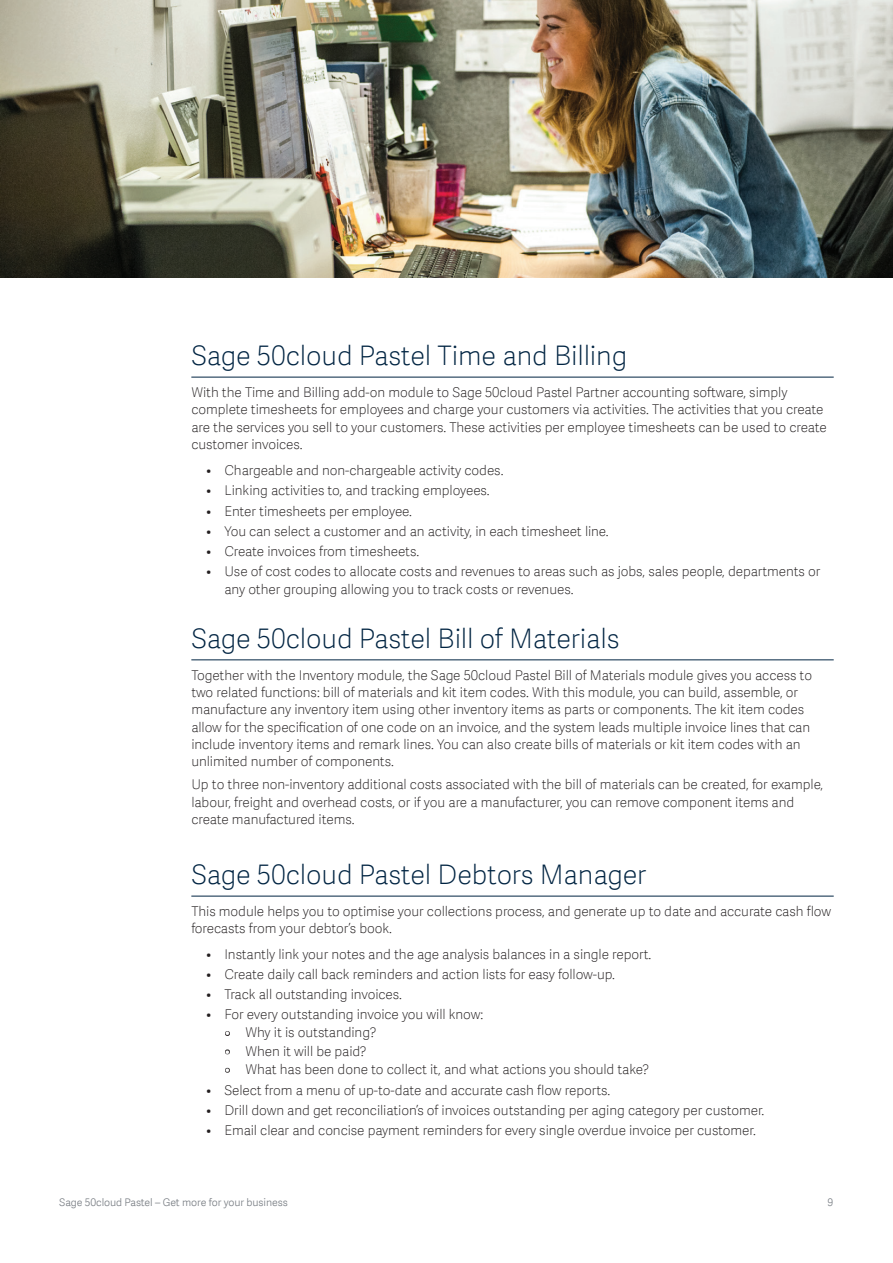
<style>
.page{position:relative;width:893px;height:1263px;background:#fff}
.page>*{position:absolute;margin:0;border:0;box-sizing:border-box;transform-origin:0 0}
.t1{font:27px "Adelle Sans SAGE Th";letter-spacing:-.005em;color:#002442}
.t2{font:13.5px/17.2px "Adelle Sans SAGE Th";letter-spacing:-.005em;color:#231f20}
.t3{font:10.5px "Adelle Sans SAGE Lt";letter-spacing:-.005em;color:#787d83}
.s1{color:#fff}
</style>
<div class="page">
<hr style="left:191px;top:377px;width:642px;height:1px;background:#002442">
<hr style="left:191px;top:660px;width:642px;height:1px;background:#002442">
<hr style="left:191px;top:896px;width:642px;height:1px;background:#002442">
<svg style="left:225px;top:1031px;width:5px;height:5px"></svg>
<svg style="left:225px;top:1049px;width:5px;height:6px"></svg>
<svg style="left:225px;top:1067px;width:5px;height:6px"></svg>
<img style="left:0;top:0;width:892px;height:278px">
<h1 class="t1" style="left:191px;top:336px;width:437px">Sage 50cloud Pastel Time and Billing</h1>
<p class="t2" style="left:191px;top:383px;width:637px">With the Time and Billing add-on module to Sage 50cloud Pastel Partner accounting software, simply complete timesheets for employees and charge your customers via activities. The activities that you create are the services you sell to your customers. These activities per employee timesheets can be used to create customer invoices.</p>
<p class="t2" style="left:206px;top:461px;width:299px">• Chargeable and non-chargeable activity codes.</p>
<p class="t2" style="left:206px;top:482px;width:285px">• Linking activities to, and tracking employees.</p>
<p class="t2" style="left:206px;top:502px;width:207px">• Enter timesheets per employee.</p>
<p class="t2" style="left:206px;top:522px;width:404px">• You can select a customer and an activity, in each timesheet line.</p>
<p class="t2" style="left:206px;top:542px;width:214px">• Create invoices from timesheets.</p>
<p class="t2" style="left:224px;top:563px;width:597px;text-indent:-18px">• Use of cost codes to allocate costs and revenues to areas such as jobs, sales people, departments or any other grouping allowing you to track costs or revenues.</p>
<h1 class="t1" style="left:191px;top:619px;width:430px">Sage 50cloud Pastel Bill of Materials</h1>
<p class="t2" style="left:191px;top:666px;width:622px">Together with the Inventory module, the Sage 50cloud Pastel Bill of Materials module gives you access to two related functions: bill of materials and kit item codes. With this module, you can build, assemble, or manufacture any inventory item using other inventory items as parts or components. The kit item codes allow for the specification of one code on an invoice, and the system leads multiple invoice lines that can include inventory items and remark lines. You can also create bills of materials or kit item codes with an unlimited number of components.</p>
<p class="t2" style="left:191px;top:776px;width:633px">Up to three non-inventory additional costs associated with the bill of materials can be created, for example, labour, freight and overhead costs, or if you are a manufacturer, you can remove component items and create manufactured items.</p>
<h1 class="t1" style="left:191px;top:855px;width:456px">Sage 50cloud Pastel Debtors Manager</h1>
<p class="t2" style="left:191px;top:902px;width:641px">This module helps you to optimise your collections process, and generate up to date and accurate cash flow forecasts from your debtor’s book.</p>
<p class="t2" style="left:206px;top:945px;width:446px">• Instantly link your notes and the age analysis balances in a single report.</p>
<p class="t2" style="left:206px;top:965px;width:410px">• Create daily call back reminders and action lists for easy follow-up.</p>
<p class="t2" style="left:206px;top:985px;width:197px">• Track all outstanding invoices.</p>
<p class="t2" style="left:206px;top:1005px;width:278px">• For every outstanding invoice you will know:</p>
<p class="t2" style="left:225px;top:1023px;width:153px"><span class="s1">•</span> Why it is outstanding?</p>
<p class="t2" style="left:225px;top:1042px;width:143px"><span class="s1">•</span> When it will be paid?</p>
<p class="t2" style="left:225px;top:1060px;width:426px"><span class="s1">•</span> What has been done to collect it, and what actions you should take?</p>
<p class="t2" style="left:206px;top:1082px;width:405px">• Select from a menu of up-to-date and accurate cash flow reports.</p>
<p class="t2" style="left:206px;top:1101px;width:559px">• Drill down and get reconciliation’s of invoices outstanding per aging category per customer.</p>
<p class="t2" style="left:206px;top:1121px;width:551px">• Email clear and concise payment reminders for every single overdue invoice per customer.</p>
<p class="t3" style="left:59px;top:1195px;width:230px">Sage 50cloud Pastel – Get more for your business</p>
<p class="t3" style="left:827px;top:1195px;width:7px">9</p>
</div>
